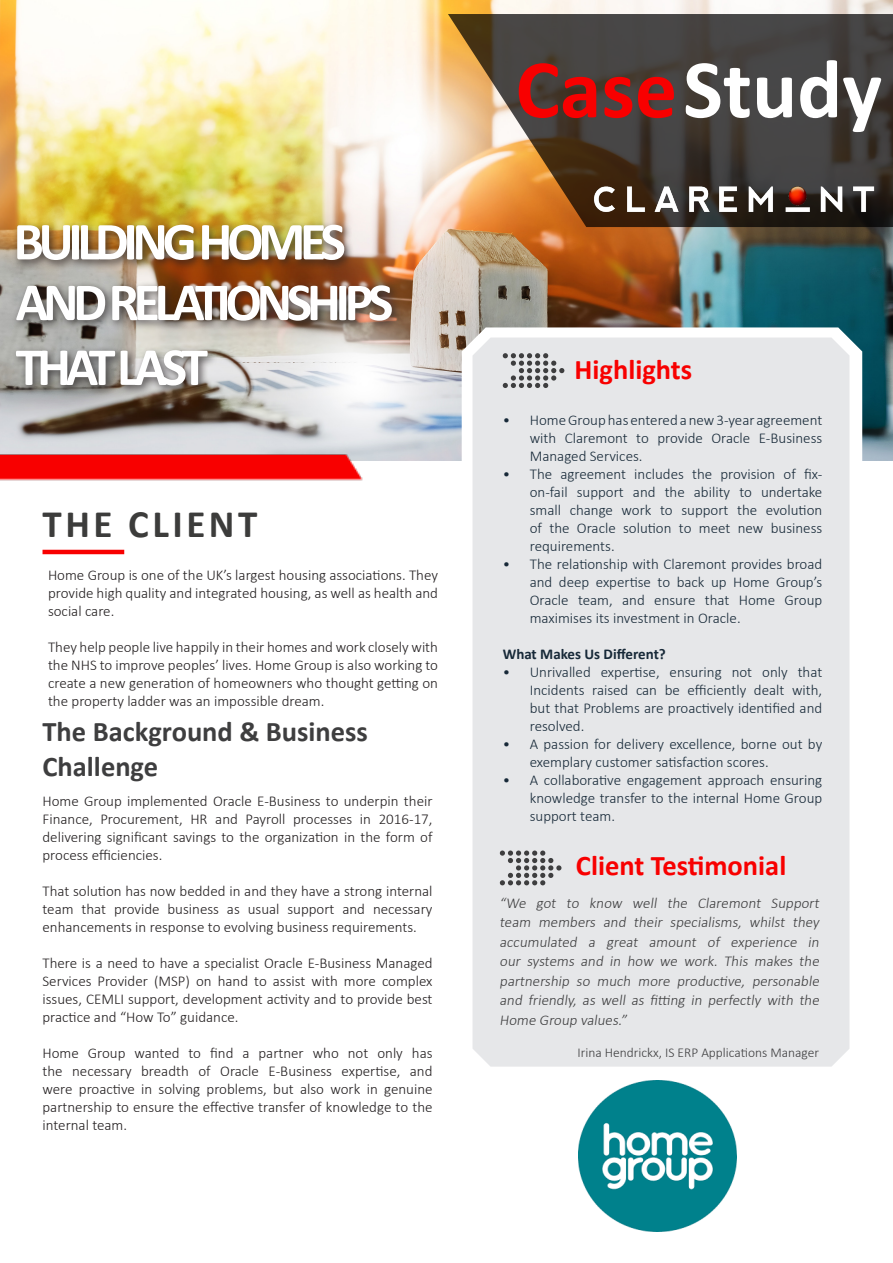
<style>
.page{position:relative;width:893px;height:1263px;background:#fff}
.page>*{position:absolute;margin:0;border:0;box-sizing:border-box;transform-origin:0 0}
.Study{font:700 84px "Calibri";color:#fff}
.Slogan{font:700 54px "Calibri";letter-spacing:-.1em;color:#fff}
.t1{font:700 39px "Calibri";letter-spacing:.09em;color:#3c3c3b}
.Title_2{font:700 28.5px "Calibri";color:#3e3e3f}
.Title_2-2{font:700 28.5px "Calibri";color:#f80000}
.t2{font:300 15px/18px "Calibri";color:#231f20;text-align:justify}
.t3{font:300 15px/18px "Calibri";color:#172938;text-align:justify}
.Text{font:300 15px/19.5px "Calibri";color:#3e3e3f;text-align:justify}
.Text-2{font:700 15px "Calibri";color:#172938}
.Text-3{font:300 13.5px "Calibri";color:#3e3e3f}
.s1{color:#f80000}
</style>
<div class="page">
<img style="left:578px;top:1081px;width:158px;height:151px">
<img style="left:0;top:0;width:893px;height:460px">
<svg style="left:462px;top:327px;width:400px;height:664px"></svg>
<div style="left:472px;top:338px;width:377px;height:729px;background:#e6e7e9"></div>
<svg style="left:503px;top:353px;width:61px;height:35px;background:#b5b5b7"></svg>
<svg style="left:500px;top:850px;width:61px;height:35px;background:#b5b6b7"></svg>
<svg style="left:448px;top:14px;width:445px;height:213px;background:#5f5042"></svg>
<hr style="left:43px;top:550px;width:81px;height:4px;background:#f80000">
<img style="left:590px;top:185px;width:289px;height:29px">
<img style="left:0;top:453px;width:409px;height:28px">
<div style="left:12px;top:220px;width:343px;height:51px;background:#231f20;opacity:.75"></div>
<div style="left:11px;top:281px;width:392px;height:116px;background:#231f20;opacity:.75"></div>
<p class="Slogan" style="left:14px;top:203px;width:334px">BUILDING HOMES</p>
<p class="Slogan" style="left:16px;top:264px;width:379px">AND RELATIONSHIPS</p>
<p class="Slogan" style="left:16px;top:329px;width:194px">THAT LAST</p>
<p class="t1" style="left:43px;top:496px;width:216px">THE CLIENT</p>
<p class="t2" style="left:48px;top:566px;width:392px">Home Group is one of the UK’s largest housing associations. They provide high quality and integrated housing, as well as health and social care.</p>
<p class="t2" style="left:48px;top:638px;width:392px">They help people live happily in their homes and work closely with the NHS to improve peoples’ lives. Home Group is also working to create a new generation of homeowners who thought getting on the property ladder was an impossible dream.</p>
<p class="Title_2" style="left:43px;top:712px;width:327px">The Background &amp; Business</p>
<p class="Title_2" style="left:43px;top:746px;width:117px">Challenge</p>
<p class="t2" style="left:43px;top:792px;width:392px">Home Group implemented Oracle E-Business to underpin their Finance, Procurement, HR and Payroll processes in 2016-17, delivering significant savings to the organization in the form of process efficiencies.</p>
<p class="t2" style="left:43px;top:882px;width:392px">That solution has now bedded in and they have a strong internal team that provide business as usual support and necessary enhancements in response to evolving business requirements.</p>
<p class="t2" style="left:43px;top:954px;width:392px">There is a need to have a specialist Oracle E-Business Managed Services Provider (MSP) on hand to assist with more complex issues, CEMLI support, development activity and to provide best practice and “How To” guidance.</p>
<p class="t2" style="left:43px;top:1044px;width:392px">Home Group wanted to find a partner who not only has the necessary breadth of Oracle E-Business expertise, and were proactive in solving problems, but also work in genuine partnership to ensure the effective transfer of knowledge to the internal team.</p>
<p class="Study" style="left:515px;top:30px;width:368px"><span class="s1">Case</span>Study</p>
<p class="Title_2-2" style="left:574px;top:350px;width:119px">Highlights</p>
<p class="t3" style="left:530px;top:410px;width:294px;text-indent:-27px">• Home Group has entered a new 3-year agreement with Claremont to provide Oracle E-Business Managed Services.</p>
<p class="t3" style="left:530px;top:464px;width:294px;text-indent:-27px">• The agreement includes the provision of fix&shy;on-fail support and the ability to undertake small change work to support the evolution of the Oracle solution to meet new business requirements.</p>
<p class="t3" style="left:530px;top:554px;width:294px;text-indent:-27px">• The relationship with Claremont provides broad and deep expertise to back up Home Group’s Oracle team, and ensure that Home Group maximises its investment in Oracle.</p>
<p class="Text-2" style="left:503px;top:643px;width:165px">What Makes Us Different?</p>
<p class="t3" style="left:530px;top:662px;width:294px;text-indent:-27px">• Unrivalled expertise, ensuring not only that Incidents raised can be efficiently dealt with, but that Problems are proactively identified and resolved.</p>
<p class="t3" style="left:530px;top:734px;width:294px;text-indent:-27px">• A passion for delivery excellence, borne out by exemplary customer satisfaction scores.</p>
<p class="t3" style="left:530px;top:770px;width:294px;text-indent:-27px">• A collaborative engagement approach ensuring knowledge transfer to the internal Home Group support team.</p>
<p class="Title_2-2" style="left:576px;top:845px;width:212px">Client Testimonial</p>
<p class="Text" style="left:500px;top:893px;width:324px">“We got to know well the Claremont Support team members and their specialisms, whilst they accumulated a great amount of experience in our systems and in how we work. This makes the partnership so much more productive, personable and friendly, as well as fitting in perfectly with the Home Group values.”</p>
<p class="Text-3" style="left:577px;top:1044px;width:243px">Irina Hendrickx, IS ERP Applications Manager</p>
</div>
